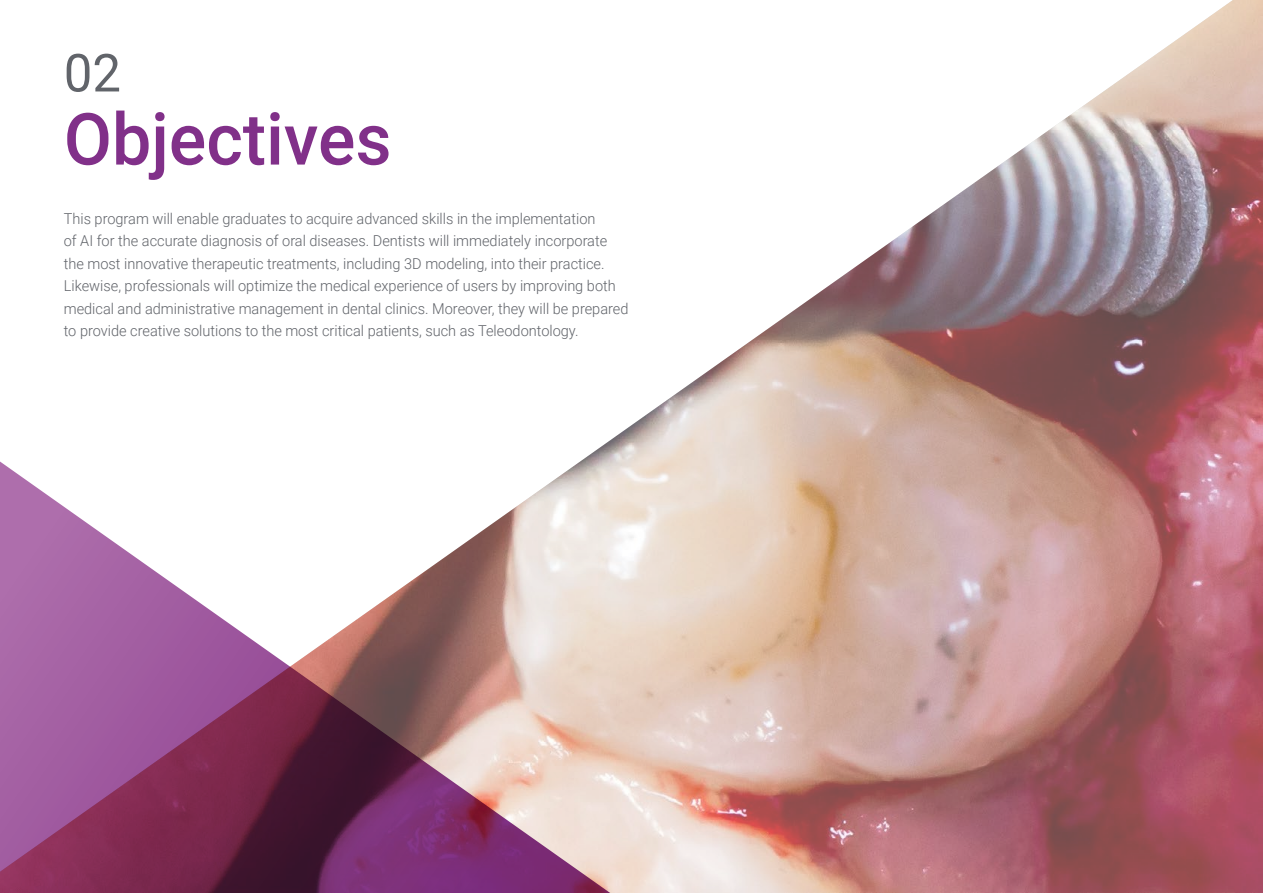
<style>
.page{position:relative;width:1263px;height:893px;background:#fff}
.page>*{position:absolute;margin:0;border:0;box-sizing:border-box;transform-origin:0 0}
.t1{font:500 72px "Roboto";color:#813089}
.t2{font:52.5px "Roboto";color:#61646a}
.t3{font:300 15px/22.5px "Roboto";color:#61646a}
</style>
<div class="page">
<img style="left:602px;top:0;width:661px;height:893px">
<svg style="left:0;top:446px;width:640px;height:447px"></svg>
<h2 class="t2" style="left:64px;top:36px;width:59px">02</h2>
<h1 class="t1" style="left:64px;top:89px;width:329px">Objectives</h1>
<p class="t3" style="left:64px;top:207px;width:566px">This program will enable graduates to acquire advanced skills in the implementation<br>of AI for the accurate diagnosis of oral diseases. Dentists will immediately incorporate the most innovative therapeutic treatments, including 3D modeling, into their practice.<br>Likewise, professionals will optimize the medical experience of users by improving both medical and administrative management in dental clinics. Moreover, they will be prepared to provide creative solutions to the most critical patients, such as Teleodontology.</p>
</div>
